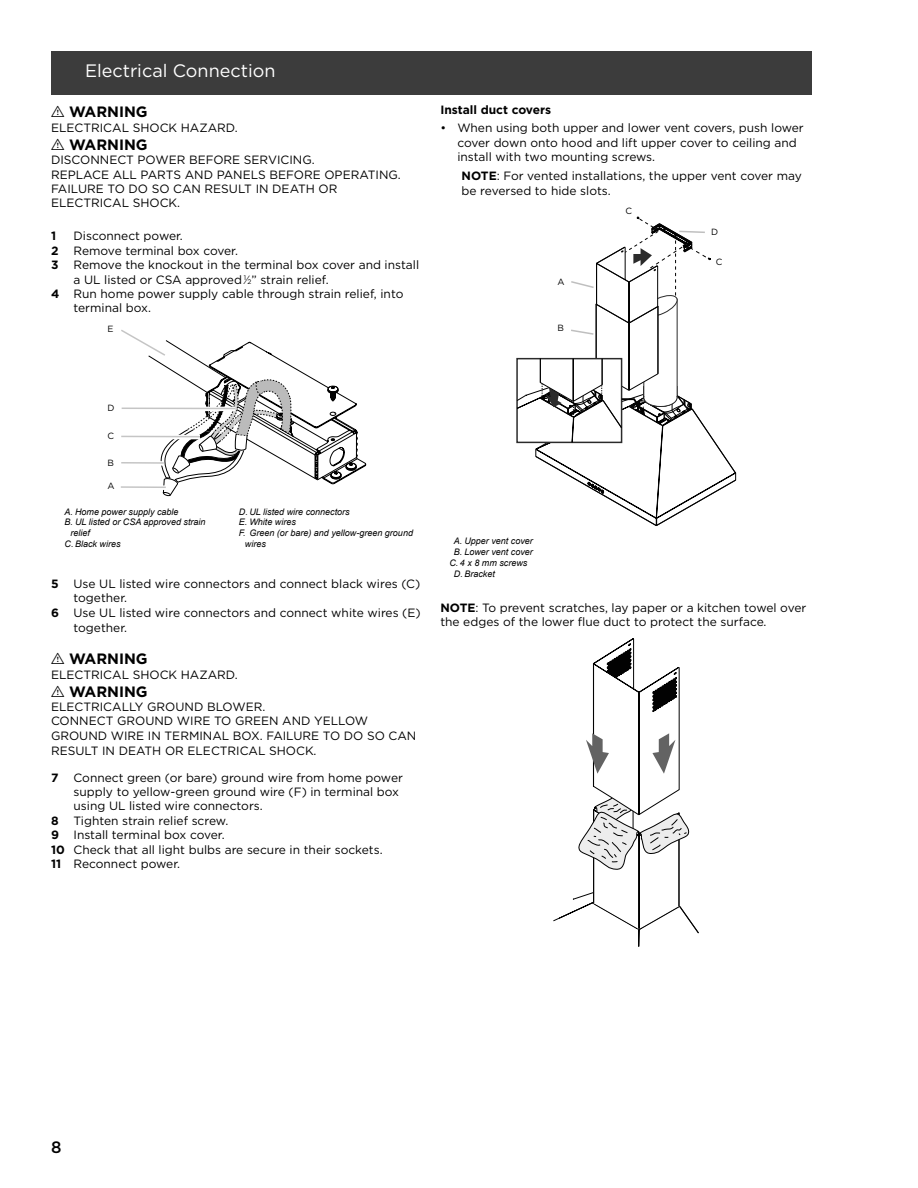
<style>
.page{position:relative;width:918px;height:1188px;background:#fff}
.page>*{position:absolute;margin:0;border:0;box-sizing:border-box;transform-origin:0 0}
.t1{font:18px "Gotham";color:#fff}
.t2{font:500 16.5px "Gotham";color:#000}
.t3{font:700 15px "Gotham";color:#000}
.t4{font:12px/14.4px "Gotham";color:#000}
.t5{font:700 12px "Gotham";color:#000}
.t6{font:italic 9px "Arial";color:#000}
.t7{font:9px "Gotham";color:#000}
.s1{font-family:"tables";font-weight:400}
.s2{font-size:6.6px}
.s3{font-weight:700}
</style>
<div class="page">
<div style="left:51px;top:51px;width:761px;height:44px;background:#3c3c3c"></div>
<svg style="left:121px;top:330px;width:245px;height:167px"></svg>
<svg style="left:517px;top:216px;width:219px;height:310px"></svg>
<svg style="left:553px;top:638px;width:146px;height:309px"></svg>
<h1 class="t1" style="left:85px;top:60px;width:192px">Electrical Connection</h1>
<p class="t3" style="left:51px;top:102px;width:98px"><span class="s1">I</span> WARNING</p>
<p class="t4" style="left:51px;top:120px;width:186px">ELECTRICAL SHOCK HAZARD.</p>
<p class="t3" style="left:51px;top:135px;width:98px"><span class="s1">I</span> WARNING</p>
<p class="t4" style="left:51px;top:153px;width:350px">DISCONNECT POWER BEFORE SERVICING.<br>REPLACE ALL PARTS AND PANELS BEFORE OPERATING.<br>FAILURE TO DO SO CAN RESULT IN DEATH OR ELECTRICAL SHOCK.</p>
<p class="t5" style="left:51px;top:228px;width:7px">1</p>
<p class="t4" style="left:74px;top:229px;width:109px">Disconnect power.</p>
<p class="t5" style="left:51px;top:243px;width:9px">2</p>
<p class="t4" style="left:74px;top:243px;width:164px">Remove terminal box cover.</p>
<p class="t5" style="left:51px;top:257px;width:9px">3</p>
<p class="t4" style="left:74px;top:258px;width:347px">Remove the knockout in the terminal box cover and install</p>
<p class="t4" style="left:74px;top:272px;width:255px">a UL listed or CSA approved <sup>1</sup>⁄<span class="s2">2</span>” strain relief.</p>
<p class="t4" style="left:51px;top:286px;width:354px"><span class="s3">4</span> Run home power supply cable through strain relief, into</p>
<p class="t4" style="left:74px;top:301px;width:77px">terminal box.</p>
<p class="t7" style="left:108px;top:323px;width:8px">E</p>
<p class="t5" style="left:440px;top:102px;width:112px">Install duct covers</p>
<p class="t4" style="left:457px;top:121px;width:348px;text-indent:-17px">• When using both upper and lower vent covers, push lower cover down onto hood and lift upper cover to ceiling and install with two mounting screws.</p>
<p class="t4" style="left:462px;top:168px;width:342px;line-height:15.3px"><span class="s3">NOTE</span>: For vented installations, the upper vent cover may be reversed to hide slots.</p>
<p class="t7" style="left:625px;top:206px;width:8px">C</p>
<p class="t7" style="left:711px;top:226px;width:9px">D</p>
<p class="t7" style="left:557px;top:276px;width:9px">A</p>
<p class="t7" style="left:558px;top:322px;width:8px">B</p>
<p class="t7" style="left:716px;top:256px;width:8px">C</p>
<p class="t7" style="left:108px;top:402px;width:9px">D</p>
<p class="t7" style="left:108px;top:430px;width:8px">C</p>
<p class="t7" style="left:108px;top:457px;width:8px">B</p>
<p class="t7" style="left:108px;top:480px;width:9px">A</p>
<p class="t6" style="left:239px;top:506px;width:112px">D. UL listed wire connectors</p>
<p class="t6" style="left:239px;top:516px;width:59px">E. White wires</p>
<p class="t6" style="left:239px;top:527px;width:176px">F. Green (or bare) and yellow-green ground</p>
<p class="t6" style="left:245px;top:538px;width:22px">wires</p>
<p class="t4" style="left:51px;top:576px;width:371px"><span class="s3">5</span> Use UL listed wire connectors and connect black wires (C)</p>
<p class="t4" style="left:74px;top:590px;width:53px">together.</p>
<p class="t4" style="left:51px;top:605px;width:371px"><span class="s3">6</span> Use UL listed wire connectors and connect white wires (E)</p>
<p class="t4" style="left:74px;top:620px;width:53px">together.</p>
<p class="t3" style="left:51px;top:649px;width:98px"><span class="s1">I</span> WARNING</p>
<p class="t4" style="left:51px;top:667px;width:186px">ELECTRICAL SHOCK HAZARD.</p>
<p class="t3" style="left:51px;top:681px;width:98px"><span class="s1">I</span> WARNING</p>
<p class="t4" style="left:51px;top:699px;width:367px">ELECTRICALLY GROUND BLOWER.<br>CONNECT GROUND WIRE TO GREEN AND YELLOW GROUND WIRE IN TERMINAL BOX. FAILURE TO DO SO CAN RESULT IN DEATH OR ELECTRICAL SHOCK.</p>
<p class="t5" style="left:51px;top:769px;width:9px">7</p>
<p class="t4" style="left:74px;top:770px;width:331px">Connect green (or bare) ground wire from home power</p>
<p class="t4" style="left:74px;top:784px;width:327px">supply to yellow-green ground wire (F) in terminal box</p>
<p class="t4" style="left:74px;top:799px;width:189px">using UL listed wire connectors.</p>
<p class="t4" style="left:51px;top:813px;width:177px"><span class="s3">8</span> Tighten strain relief screw.</p>
<p class="t4" style="left:51px;top:827px;width:173px"><span class="s3">9</span> Install terminal box cover.</p>
<p class="t4" style="left:51px;top:842px;width:331px"><span class="s3">10</span> Check that all light bulbs are secure in their sockets.</p>
<p class="t4" style="left:51px;top:856px;width:129px"><span class="s3">11</span> Reconnect power.</p>
<p class="t6" style="left:65px;top:506px;width:116px">A. Home power supply cable</p>
<p class="t6" style="left:65px;top:516px;width:143px">B. UL listed or CSA approved strain</p>
<p class="t6" style="left:71px;top:527px;width:21px">relief</p>
<p class="t6" style="left:65px;top:538px;width:58px">C. Black wires</p>
<p class="t6" style="left:454px;top:535px;width:81px">A. Upper vent cover</p>
<p class="t6" style="left:454px;top:546px;width:81px">B. Lower vent cover</p>
<p class="t6" style="left:449px;top:557px;width:80px">C. 4 x 8 mm screws</p>
<p class="t6" style="left:454px;top:568px;width:43px">D. Bracket</p>
<p class="t4" style="left:440px;top:600px;width:368px"><span class="s3">NOTE</span>: To prevent scratches, lay paper or a kitchen towel over the edges of the lower flue duct to protect the surface.</p>
<h2 class="t2" style="left:51px;top:1136px;width:12px">8</h2>
</div>
